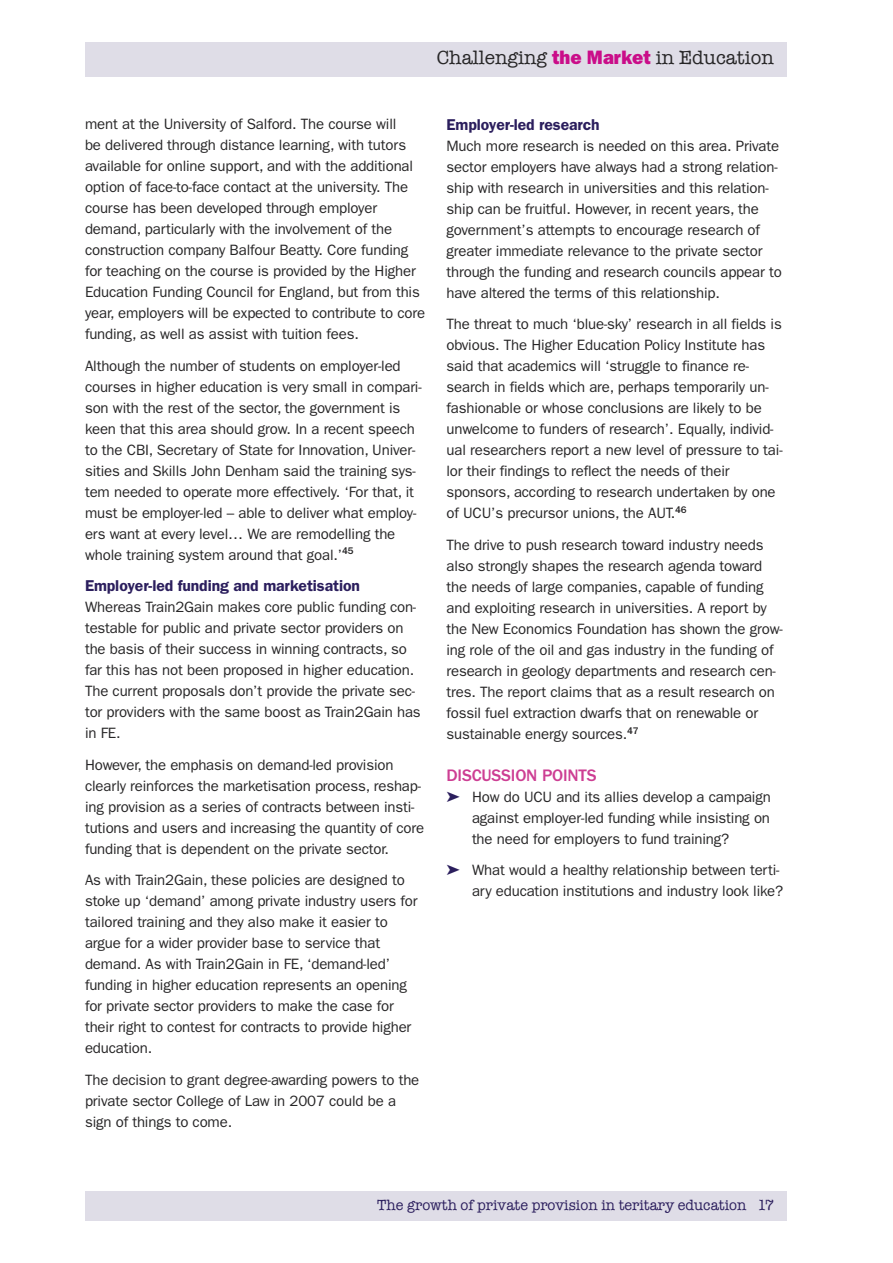
<style>
.page{position:relative;width:893px;height:1263px;background:#fff}
.page>*{position:absolute;margin:0;border:0;box-sizing:border-box;transform-origin:0 0}
.t1{font:19.5px "American Typewriter";color:#272627}
.t2{font:500 17.25px "Franklin Gothic";letter-spacing:-.01em;color:#cd3e93}
.t3{font:600 15.75px "Franklin Gothic";letter-spacing:-.005em;color:#2b1e5d}
.t4{font:15px/21px "Franklin Gothic";letter-spacing:-.01em;color:#272627}
.t5{font:15px "American Typewriter";color:#2b1e5d}
.s1{font-family:"Franklin Gothic";font-weight:800;color:#ca0d89}
</style>
<div class="page">
<div style="left:85px;top:43px;width:702px;height:34px;background:#dfdde7"></div>
<div style="left:85px;top:1191px;width:702px;height:29px;background:#dfdde7"></div>
<h1 class="t1" style="left:437px;top:46px;width:339px">Challenging <span class="s1">the Market</span> in Education</h1>
<p class="t4" style="left:85px;top:115px;width:342px">ment at the University of Salford. The course will<br>be delivered through distance learning, with tutors available for online support, and with the additional option of face-to-face contact at the university. The course has been developed through employer demand, particularly with the involvement of the construction company Balfour Beatty. Core funding for teaching on the course is provided by the Higher Education Funding Council for England, but from this year, employers will be expected to contribute to core funding, as well as assist with tuition fees.</p>
<p class="t4" style="left:85px;top:357px;width:338px">Although the number of students on employer-led courses in higher education is very small in compari&shy;son with the rest of the sector, the government is keen that this area should grow. In a recent speech to the CBI, Secretary of State for Innovation, Univer&shy;sities and Skills John Denham said the training sys&shy;tem needed to operate more effectively. ‘For that, it must be employer-led – able to deliver what employ&shy;ers want at every level… We are remodelling the whole training system around that goal.’<sup>45</sup></p>
<p class="t3" style="left:85px;top:581px;width:276px">Employer-led funding and marketisation</p>
<p class="t4" style="left:85px;top:598px;width:337px">Whereas Train2Gain makes core public funding con&shy;testable for public and private sector providers on the basis of their success in winning contracts, so far this has not been proposed in higher education.<br>The current proposals don’t provide the private sec&shy;tor providers with the same boost as Train2Gain has in FE.</p>
<p class="t4" style="left:85px;top:756px;width:341px">However, the emphasis on demand-led provision clearly reinforces the marketisation process, reshap&shy;ing provision as a series of contracts between insti&shy;tutions and users and increasing the quantity of core funding that is dependent on the private sector.</p>
<p class="t4" style="left:85px;top:871px;width:334px">As with Train2Gain, these policies are designed to stoke up ‘demand’ among private industry users for tailored training and they also make it easier to argue for a wider provider base to service that demand. As with Train2Gain in FE, ‘demand-led’ funding in higher education represents an opening for private sector providers to make the case for their right to contest for contracts to provide higher education.</p>
<p class="t4" style="left:85px;top:1071px;width:336px">The decision to grant degree-awarding powers to the private sector College of Law in 2007 could be a sign of things to come.</p>
<p class="t3" style="left:446px;top:119px;width:155px">Employer-led research</p>
<p class="t4" style="left:446px;top:137px;width:337px">Much more research is needed on this area. Private sector employers have always had a strong relation&shy;ship with research in universities and this relation&shy;ship can be fruitful. However, in recent years, the government’s attempts to encourage research of greater immediate relevance to the private sector through the funding and research councils appear to have altered the terms of this relationship.</p>
<p class="t4" style="left:446px;top:315px;width:338px">The threat to much ‘blue-sky’ research in all fields is obvious. The Higher Education Policy Institute has said that academics will ‘struggle to finance re&shy;search in fields which are, perhaps temporarily un&shy;fashionable or whose conclusions are likely to be unwelcome to funders of research’. Equally, individ&shy;ual researchers report a new level of pressure to tai&shy;lor their findings to reflect the needs of their sponsors, according to research undertaken by one of UCU’s precursor unions, the AUT.<sup>46</sup></p>
<p class="t4" style="left:446px;top:536px;width:338px">The drive to push research toward industry needs also strongly shapes the research agenda toward the needs of large companies, capable of funding and exploiting research in universities. A report by the New Economics Foundation has shown the grow&shy;ing role of the oil and gas industry in the funding of research in geology departments and research cen&shy;tres. The report claims that as a result research on fossil fuel extraction dwarfs that on renewable or sustainable energy sources.<sup>47</sup></p>
<p class="t2" style="left:446px;top:769px;width:152px">DISCUSSION POINTS</p>
<p class="t4" style="left:472px;top:788px;width:300px;text-align:justify">How do UCU and its allies develop a campaign against employer-led funding while insisting on the need for employers to fund training?</p>
<p class="t4" style="left:472px;top:861px;width:313px">What would a healthy relationship between terti&shy;ary education institutions and industry look like?</p>
<p class="t5" style="left:377px;top:1196px;width:398px">The growth of private provision in teritary education 17</p>
</div>
